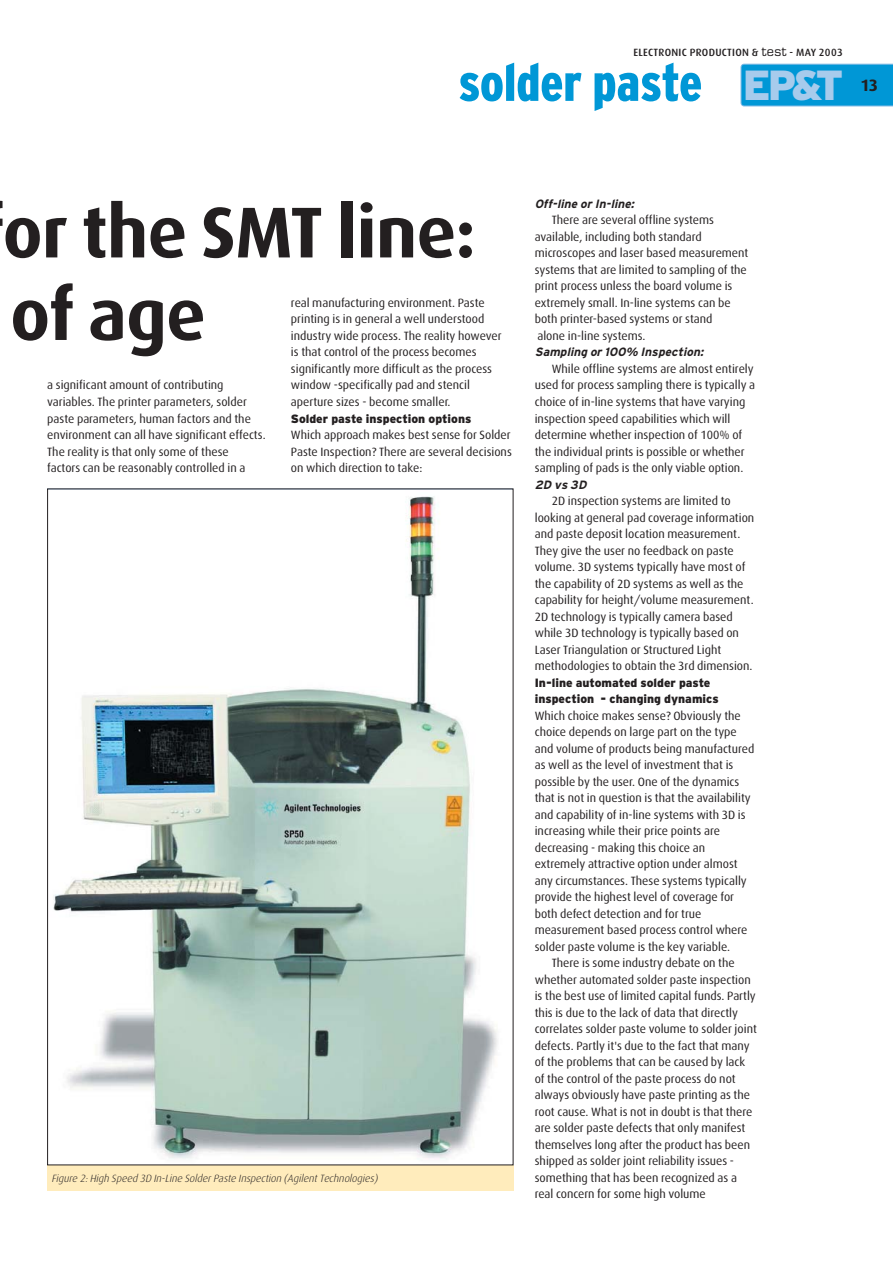
<style>
.page{position:relative;width:893px;height:1262px;background:#fff}
.page>*{position:absolute;margin:0;border:0;box-sizing:border-box;transform-origin:0 0}
.t1{font:700 72px/82.5px "Dax";letter-spacing:-.01em;color:#231f20}
.t2{font:900 condensed 52.5px "Interstate";letter-spacing:-.005em;color:#0097d6}
.t3{font:900 42px "Interstate";color:#a7cbec}
.t4{font:700 16.5px "Dax";color:#231f20}
.t5{font:12px/16.5px "Dax";color:#231f20}
.t6{font:900 12px/16.5px "Interstate";color:#231f20}
.t7{font:italic 700 12px "Interstate";color:#231f20}
.t8{font:italic 300 10.5px "Dax";color:#231f20}
.t9{font:500 10.5px "Dax";letter-spacing:.025em;color:#231f20}
.s1{font-family:"Eurostile";font-weight:400;font-size:12.75px}
</style>
<div class="page">
<div style="left:740px;top:64px;width:152px;height:42px;background:#0097d6"></div>
<div style="left:47px;top:1147px;width:466px;height:43px;background:#ffecbc"></div>
<img style="left:49px;top:496px;width:462px;height:667px">
<p class="t9" style="left:633px;top:48px;width:211px">ELECTRONIC PRODUCTION &amp; <span class="s1">test</span> - MAY 2003</p>
<h2 class="t2" style="left:458px;top:63px;width:245px">solder paste</h2>
<h3 class="t3" style="left:742px;top:69px;width:102px">EP&amp;T</h3>
<h3 class="t4" style="left:860px;top:77px;width:19px">13</h3>
<h1 class="t1" style="left:3px;top:194px;width:474px">or the SMT line: of age</h1>
<p class="t5" style="left:291px;top:295px;width:212px">real manufacturing environment. Paste printing is in general a well understood industry wide process. The reality however is that control of the process becomes significantly more difficult as the process window -specifically pad and stencil aperture sizes - become smaller.</p>
<p class="t6" style="left:291px;top:411px;width:182px">Solder paste inspection options</p>
<p class="t5" style="left:291px;top:427px;width:222px;text-align:justify">Which approach makes best sense for Solder Paste Inspection? There are several decisions on which direction to take:</p>
<p class="t5" style="left:47px;top:377px;width:220px">a significant amount of contributing variables. The printer parameters, solder paste parameters, human factors and the environment can all have significant effects.<br>The reality is that only some of these<br>factors can be reasonably controlled in a</p>
<p class="t8" style="left:51px;top:1173px;width:330px">Figure 2:High Speed 3D In-Line SolderPaste Inspection (AgilentTechnologies)</p>
<p class="t7" style="left:534px;top:199px;width:103px">Off-line or In-line:</p>
<p class="t5" style="left:534px;top:212px;width:215px;text-indent:17px">There are several offline systems available, including both standard microscopes and laser based measurement systems that are limited to sampling of the print process unless the board volume is extremely small. In-line systems can be both printer-based systems or stand<br>alone in-line systems.</p>
<p class="t7" style="left:534px;top:348px;width:172px">Sampling or 100% Inspection:</p>
<p class="t5" style="left:534px;top:361px;width:222px;text-indent:17px">While offline systems are almost entirely used for process sampling there is typically a choice of in-line systems that have varying inspection speed capabilities which will determine whether inspection of 100% of the individual prints is possible or whether sampling of pads is the only viable option.</p>
<p class="t7" style="left:534px;top:480px;width:56px">2D vs 3D</p>
<p class="t5" style="left:534px;top:493px;width:221px;text-indent:17px">2D inspection systems are limited to looking at general pad coverage information and paste deposit location measurement.<br>They give the user no feedback on paste volume. 3D systems typically have most of the capability of 2D systems as well as the capability for height/volume measurement.<br>2D technology is typically camera based while 3D technology is typically based on Laser Triangulation or Structured Light methodologies to obtain the 3rd dimension.</p>
<p class="t6" style="left:534px;top:675px;width:185px">In-line automated solder paste inspection - changing dynamics</p>
<p class="t5" style="left:534px;top:707px;width:208px">Which choice makes sense? Obviously the</p>
<p class="t5" style="left:534px;top:724px;width:203px">choice depends on large part on the type</p>
<p class="t5" style="left:534px;top:740px;width:221px">and volume of products being manufactured</p>
<p class="t5" style="left:534px;top:757px;width:200px">as well as the level of investment that is</p>
<p class="t5" style="left:534px;top:773px;width:206px">possible by the user. One of the dynamics</p>
<p class="t5" style="left:534px;top:790px;width:217px">that is not in question is that the availability</p>
<p class="t5" style="left:534px;top:806px;width:212px">and capability of in-line systems with 3D is</p>
<p class="t5" style="left:534px;top:823px;width:187px">increasing while their price points are</p>
<p class="t5" style="left:534px;top:839px;width:172px">decreasing - making this choice an</p>
<p class="t5" style="left:534px;top:856px;width:204px">extremely attractive option under almost</p>
<p class="t5" style="left:534px;top:872px;width:213px">any circumstances. These systems typically</p>
<p class="t5" style="left:534px;top:889px;width:201px">provide the highest level of coverage for</p>
<p class="t5" style="left:534px;top:905px;width:168px">both defect detection and for true</p>
<p class="t5" style="left:534px;top:922px;width:214px">measurement based process control where</p>
<p class="t5" style="left:534px;top:938px;width:197px">solder paste volume is the key variable.</p>
<p class="t5" style="left:551px;top:955px;width:184px">There is some industry debate on the</p>
<p class="t5" style="left:534px;top:971px;width:217px">whether automated solder paste inspection</p>
<p class="t5" style="left:534px;top:988px;width:222px">is the best use of limited capital funds. Partly</p>
<p class="t5" style="left:534px;top:1004px;width:205px">this is due to the lack of data that directly</p>
<p class="t5" style="left:534px;top:1021px;width:224px">correlates solder paste volume to solder joint</p>
<p class="t5" style="left:534px;top:1037px;width:216px">defects. Partly it's due to the fact that many</p>
<p class="t5" style="left:534px;top:1054px;width:212px">of the problems that can be caused by lack</p>
<p class="t5" style="left:534px;top:1070px;width:202px">of the control of the paste process do not</p>
<p class="t5" style="left:534px;top:1087px;width:217px">always obviously have paste printing as the</p>
<p class="t5" style="left:534px;top:1103px;width:219px">root cause. What is not in doubt is that there</p>
<p class="t5" style="left:534px;top:1120px;width:212px">are solder paste defects that only manifest</p>
<p class="t5" style="left:534px;top:1136px;width:217px">themselves long after the product has been</p>
<p class="t5" style="left:534px;top:1153px;width:201px">shipped as solder joint reliability issues -</p>
<p class="t5" style="left:534px;top:1169px;width:204px">something that has been recognized as a</p>
<p class="t5" style="left:534px;top:1186px;width:173px">real concern for some high volume</p>
</div>
